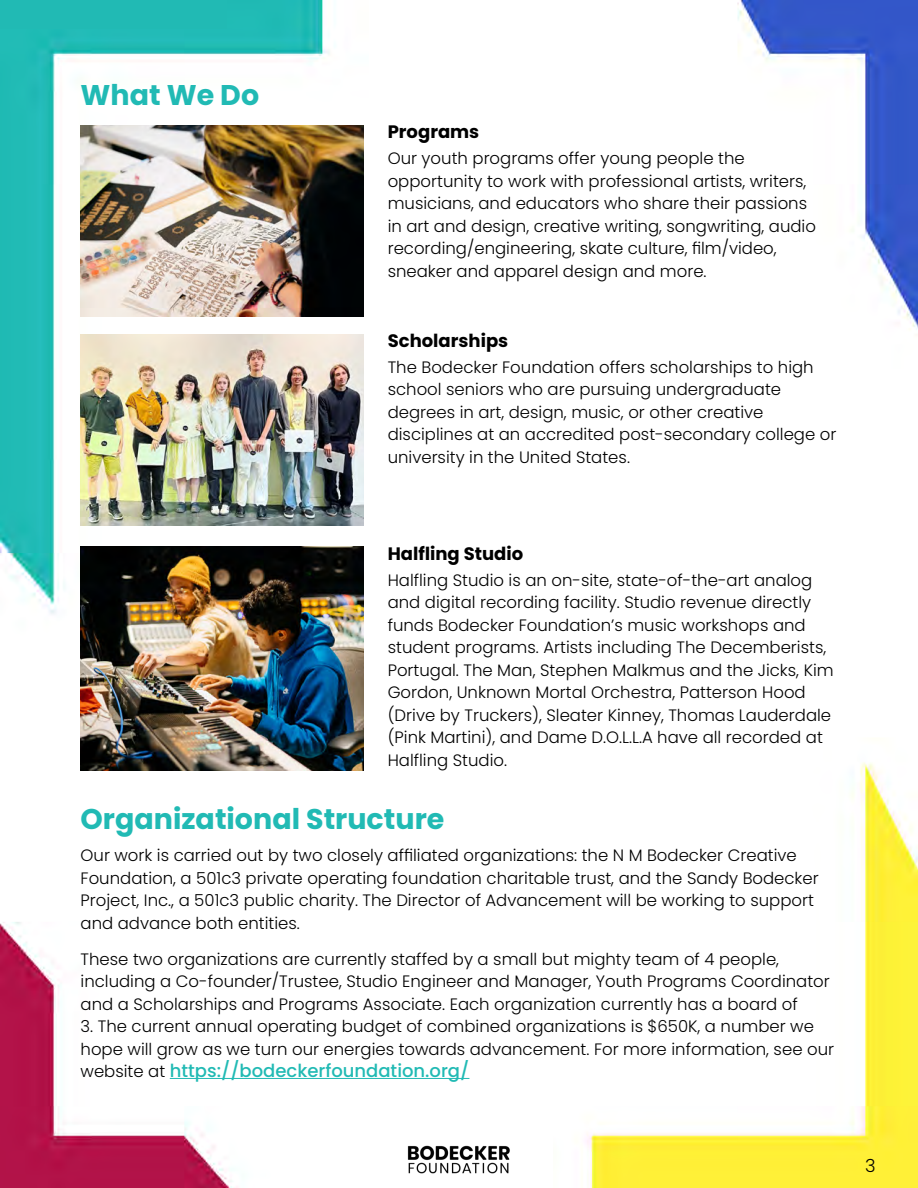
<style>
.page{position:relative;width:918px;height:1188px;background:#fff}
.page>*{position:absolute;margin:0;border:0;box-sizing:border-box;transform-origin:0 0}
.t1{font:700 28.5px "Poppins";color:#21bab4}
.t2{font:500 18px "Poppins";color:#21bab4}
.t3{font:700 18px "Poppins";color:#000}
.t4{font:300 18px "Poppins";color:#000}
.t5{font:300 16.5px/22.5px "Poppins";color:#000}
.s1{font-weight:300;font-size:16.5px;color:#000}
</style>
<div class="page">
<img style="left:0;top:0;width:918px;height:1188px">
<img style="left:81px;top:125px;width:283px;height:191px">
<img style="left:81px;top:334px;width:283px;height:191px">
<img style="left:81px;top:547px;width:283px;height:223px">
<hr style="left:170px;top:1078px;width:299px;height:1px;background:#21bab4">
<img style="left:405px;top:1144px;width:108px;height:31px">
<div style="left:0;top:0;width:227px;height:28px;background:#21bab4"></div>
<h1 class="t1" style="left:81px;top:78px;width:180px">What We Do</h1>
<p class="t3" style="left:388px;top:121px;width:93px">Programs</p>
<p class="t5" style="left:388px;top:147px;width:430px">Our youth programs offer young people the opportunity to work with professional artists, writers, musicians, and educators who share their passions in art and design, creative writing, songwriting, audio recording/engineering, skate culture, film/video, sneaker and apparel design and more.</p>
<p class="t3" style="left:388px;top:330px;width:122px">Scholarships</p>
<p class="t5" style="left:388px;top:356px;width:450px">The Bodecker Foundation offers scholarships to high school seniors who are pursuing undergraduate degrees in art, design, music, or other creative disciplines at an accredited post-secondary college or university in the United States.</p>
<p class="t3" style="left:388px;top:543px;width:137px">Halfling Studio</p>
<p class="t5" style="left:388px;top:569px;width:447px">Halfling Studio is an on-site, state-of-the-art analog and digital recording facility. Studio revenue directly funds Bodecker Foundation’s music workshops and student programs. Artists including The Decemberists, Portugal. The Man, Stephen Malkmus and the Jicks, Kim Gordon, Unknown Mortal Orchestra, Patterson Hood (Drive by Truckers), Sleater Kinney, Thomas Lauderdale (Pink Martini), and Dame D.O.L.L.A have all recorded at Halfling Studio.</p>
<h1 class="t1" style="left:81px;top:803px;width:365px">Organizational Structure</h1>
<p class="t5" style="left:81px;top:844px;width:740px">Our work is carried out by two closely affiliated organizations: the N M Bodecker Creative Foundation, a 501c3 private operating foundation charitable trust, and the Sandy Bodecker Project, Inc., a 501c3 public charity. The Director of Advancement will be working to support and advance both entities.</p>
<p class="t5" style="left:81px;top:948px;width:751px">These two organizations are currently staffed by a small but mighty team of 4 people, including a Co-founder/Trustee, Studio Engineer and Manager, Youth Programs Coordinator and a Scholarships and Programs Associate. Each organization currently has a board of</p>
<p class="t5" style="left:81px;top:1015px;width:755px">3. The current annual operating budget of combined organizations is $650K, a number we hope will grow as we turn our energies towards advancement. For more information, see our</p>
<p class="t2" style="left:81px;top:1060px;width:390px"><span class="s1">website at</span> https://bodeckerfoundation.org/</p>
<p class="t4" style="left:865px;top:1156px;width:12px">3</p>
</div>
